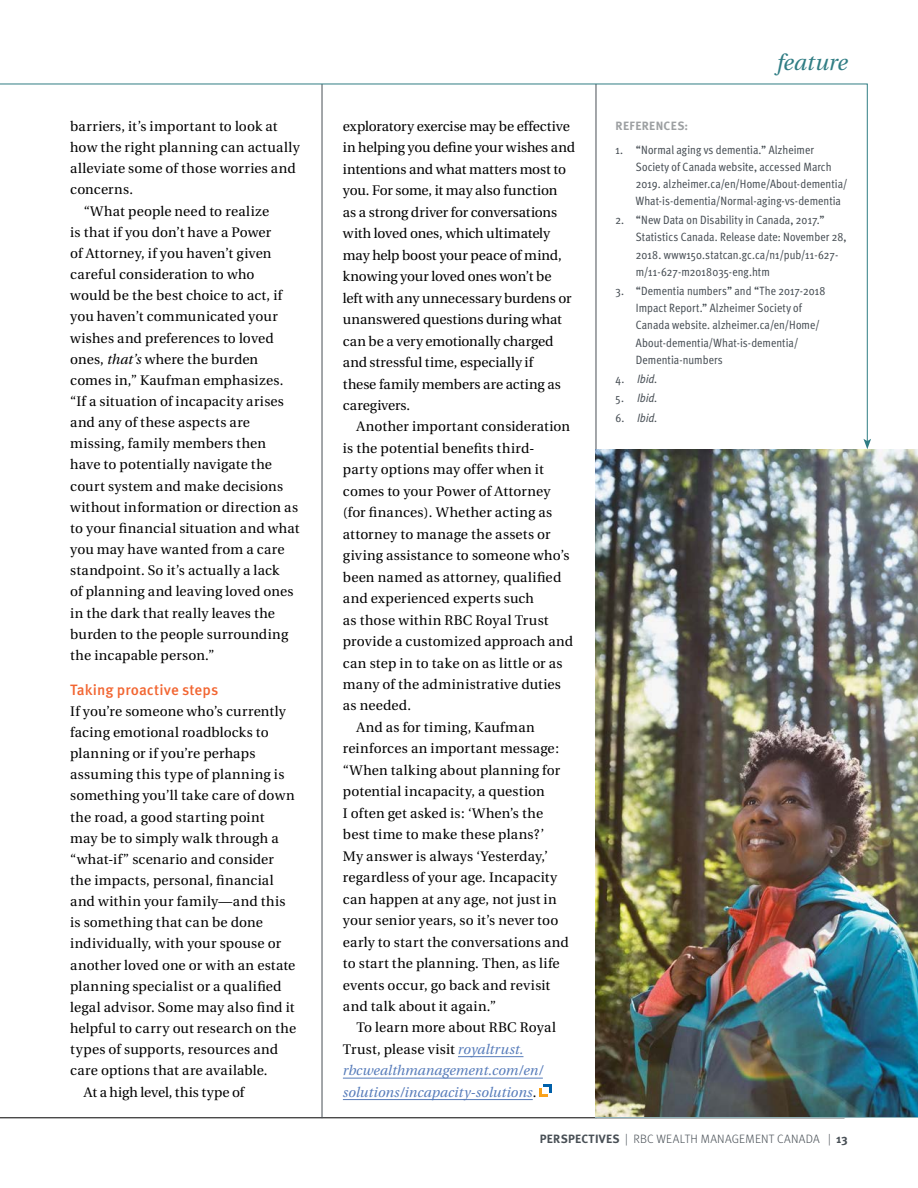
<style>
.page{position:relative;width:918px;height:1188px;background:#fff}
.page>*{position:absolute;margin:0;border:0;box-sizing:border-box;transform-origin:0 0}
.t1{font:italic 22.5px "Utopia";letter-spacing:-.005em;color:#307d84}
.t2{font:500 15px "Meta OT";color:#f26531}
.t3{font:13.8px "Utopia";letter-spacing:.01em;color:#000}
.t4{font:13.8px/21.5px "Utopia";letter-spacing:-.01em;color:#000}
.t5{font:13.8px "Utopia";letter-spacing:.035em;color:#000}
.t6{font:italic 13.8px "Utopia";letter-spacing:.005em;color:#577cba}
.t7{font:13.8px "Utopia";letter-spacing:.03em;color:#000}
.t8{font:300 12.15px "Meta OT";letter-spacing:.025em;color:#484f55}
.t9{font:12px/17.1px "Meta Cond";letter-spacing:.005em;color:#484f55}
.t10{font:italic 12px "Meta Cond";color:#484f55}
.t11{font:700 12px "Meta OT";letter-spacing:.035em;color:#9da0a2}
.s1{font-style:italic}
.s2{font-style:italic;color:#577cba}
.s3{font-style:normal;color:#000}
.s4{font-style:normal}
.s5{font-weight:700;font-size:12px}
.s6{font-size:12px}
</style>
<div class="page">
<hr style="left:0;top:1117px;width:845px;height:1px;background:#000">
<hr style="left:322px;top:84px;width:1px;height:1034px;background:#484f55">
<hr style="left:596px;top:84px;width:1px;height:1034px;background:#484f55">
<img style="left:596px;top:449px;width:322px;height:668px">
<svg style="left:0;top:83px;width:868px;height:359px"></svg>
<svg style="left:863px;top:439px;width:8px;height:10px"></svg>
<hr style="left:458px;top:1056px;width:66px;height:1px;background:#577cba">
<hr style="left:343px;top:1078px;width:200px;height:1px;background:#577cba">
<hr style="left:343px;top:1099px;width:190px;height:1px;background:#577cba">
<div style="left:543px;top:1085px;width:9px;height:8px;background:#0060a9"></div>
<div style="left:540px;top:1089px;width:8px;height:8px;background:#faa21b"></div>
<div style="left:542px;top:1087px;width:7px;height:7px;background:#fff"></div>
<p class="t3" style="left:70px;top:119px;width:209px">barriers, it’s important to look at</p>
<p class="t3" style="left:70px;top:140px;width:231px">how the right planning can actually</p>
<p class="t3" style="left:70px;top:161px;width:227px">alleviate some of those worries and</p>
<p class="t3" style="left:70px;top:182px;width:64px">concerns.</p>
<p class="t3" style="left:84px;top:203px;width:187px">“What people need to realize</p>
<p class="t3" style="left:70px;top:224px;width:203px">is that if you don’t have a Power</p>
<p class="t3" style="left:70px;top:246px;width:203px">of Attorney, if you haven’t given</p>
<p class="t3" style="left:70px;top:267px;width:186px">careful consideration to who</p>
<p class="t3" style="left:70px;top:288px;width:214px">would be the best choice to act, if</p>
<p class="t3" style="left:70px;top:309px;width:209px">you haven’t communicated your</p>
<p class="t3" style="left:70px;top:330px;width:205px">wishes and preferences to loved</p>
<p class="t3" style="left:70px;top:351px;width:189px">ones, <span class="s1">that’s</span> where the burden</p>
<p class="t3" style="left:70px;top:373px;width:215px">comes in,” Kaufman emphasizes.</p>
<p class="t3" style="left:70px;top:394px;width:215px">“If a situation of incapacity arises</p>
<p class="t3" style="left:70px;top:415px;width:181px">and any of these aspects are</p>
<p class="t3" style="left:70px;top:436px;width:197px">missing, family members then</p>
<p class="t3" style="left:70px;top:457px;width:203px">have to potentially navigate the</p>
<p class="t3" style="left:70px;top:478px;width:214px">court system and make decisions</p>
<p class="t3" style="left:70px;top:500px;width:229px">without information or direction as</p>
<p class="t3" style="left:70px;top:521px;width:231px">to your financial situation and what</p>
<p class="t3" style="left:70px;top:542px;width:216px">you may have wanted from a care</p>
<p class="t3" style="left:70px;top:563px;width:211px">standpoint. So it’s actually a lack</p>
<p class="t3" style="left:70px;top:584px;width:225px">of planning and leaving loved ones</p>
<p class="t3" style="left:70px;top:605px;width:206px">in the dark that really leaves the</p>
<p class="t3" style="left:70px;top:626px;width:220px">burden to the people surrounding</p>
<p class="t3" style="left:70px;top:648px;width:146px">the incapable person.”</p>
<p class="t2" style="left:70px;top:680px;width:150px">Taking proactive steps</p>
<p class="t3" style="left:70px;top:703px;width:217px">If you’re someone who’s currently</p>
<p class="t3" style="left:70px;top:725px;width:200px">facing emotional roadblocks to</p>
<p class="t3" style="left:70px;top:746px;width:187px">planning or if you’re perhaps</p>
<p class="t5" style="left:70px;top:767px;width:216px">assuming this type of planning is</p>
<p class="t3" style="left:70px;top:788px;width:226px">something you’ll take care of down</p>
<p class="t3" style="left:70px;top:809px;width:196px">the road, a good starting point</p>
<p class="t3" style="left:70px;top:830px;width:210px">may be to simply walk through a</p>
<p class="t3" style="left:70px;top:852px;width:205px">“what-if” scenario and consider</p>
<p class="t3" style="left:70px;top:873px;width:205px">the impacts, personal, financial</p>
<p class="t5" style="left:70px;top:894px;width:217px">and within your family—and this</p>
<p class="t3" style="left:70px;top:915px;width:194px">is something that can be done</p>
<p class="t3" style="left:70px;top:936px;width:212px">individually, with your spouse or</p>
<p class="t3" style="left:70px;top:957px;width:227px">another loved one or with an estate</p>
<p class="t3" style="left:70px;top:979px;width:213px">planning specialist or a qualified</p>
<p class="t3" style="left:70px;top:1000px;width:226px">legal advisor. Some may also find it</p>
<p class="t3" style="left:70px;top:1021px;width:228px">helpful to carry out research on the</p>
<p class="t3" style="left:70px;top:1042px;width:209px">types of supports, resources and</p>
<p class="t3" style="left:70px;top:1063px;width:199px">care options that are available.</p>
<p class="t3" style="left:84px;top:1084px;width:162px">At a high level, this type of</p>
<p class="t4" style="left:343px;top:116px;width:234px">exploratory exercise may be effective in helping you define your wishes and intentions and what matters most to you. For some, it may also function<br>as a strong driver for conversations with loved ones, which ultimately may help boost your peace of mind, knowing your loved ones won’t be<br>left with any unnecessary burdens or unanswered questions during what can be a very emotionally charged and stressful time, especially if<br>these family members are acting as caregivers.</p>
<p class="t3" style="left:356px;top:419px;width:215px">Another important consideration</p>
<p class="t3" style="left:343px;top:441px;width:193px">is the potential benefits third-</p>
<p class="t3" style="left:343px;top:462px;width:202px">party options may offer when it</p>
<p class="t3" style="left:343px;top:484px;width:209px">comes to your Power of Attorney</p>
<p class="t3" style="left:343px;top:505px;width:211px">(for finances). Whether acting as</p>
<p class="t3" style="left:343px;top:526px;width:209px">attorney to manage the assets or</p>
<p class="t3" style="left:343px;top:548px;width:228px">giving assistance to someone who’s</p>
<p class="t3" style="left:343px;top:569px;width:220px">been named as attorney, qualified</p>
<p class="t3" style="left:343px;top:591px;width:193px">and experienced experts such</p>
<p class="t3" style="left:343px;top:612px;width:207px">as those within RBC Royal Trust</p>
<p class="t3" style="left:343px;top:634px;width:232px">provide a customized approach and</p>
<p class="t3" style="left:343px;top:655px;width:221px">can step in to take on as little or as</p>
<p class="t3" style="left:343px;top:677px;width:220px">many of the administrative duties</p>
<p class="t3" style="left:343px;top:698px;width:70px">as needed.</p>
<p class="t5" style="left:356px;top:720px;width:180px">And as for timing, Kaufman</p>
<p class="t3" style="left:343px;top:741px;width:218px">reinforces an important message:</p>
<p class="t3" style="left:343px;top:763px;width:219px">“When talking about planning for</p>
<p class="t3" style="left:343px;top:784px;width:203px">potential incapacity, a question</p>
<p class="t3" style="left:343px;top:806px;width:202px">I often get asked is: ‘When’s the</p>
<p class="t3" style="left:343px;top:827px;width:203px">best time to make these plans?’</p>
<p class="t3" style="left:343px;top:848px;width:207px">My answer is always ‘Yesterday,’</p>
<p class="t3" style="left:343px;top:870px;width:216px">regardless of your age. Incapacity</p>
<p class="t3" style="left:343px;top:891px;width:215px">can happen at any age, not just in</p>
<p class="t3" style="left:343px;top:913px;width:217px">your senior years, so it’s never too</p>
<p class="t3" style="left:343px;top:934px;width:227px">early to start the conversations and</p>
<p class="t7" style="left:343px;top:956px;width:218px">to start the planning. Then, as life</p>
<p class="t3" style="left:343px;top:977px;width:209px">events occur, go back and revisit</p>
<p class="t3" style="left:343px;top:999px;width:155px">and talk about it again.”</p>
<p class="t3" style="left:356px;top:1020px;width:201px">To learn more about RBC Royal</p>
<p class="t3" style="left:343px;top:1042px;width:182px">Trust, please visit <span class="s2">royaltrust.</span></p>
<p class="t6" style="left:343px;top:1063px;width:201px">rbcwealthmanagement.com/en/</p>
<p class="t6" style="left:343px;top:1085px;width:195px">solutions/incapacity-solutions<span class="s3">.</span></p>
<h1 class="t1" style="left:777px;top:50px;width:73px">feature</h1>
<p class="t11" style="left:616px;top:118px;width:74px">REFERENCES:</p>
<p class="t9" style="left:636px;top:141px;width:213px;text-indent:-20px">1. “Normal aging vs dementia.” Alzheimer Society of Canada website, accessed March 2019. alzheimer.ca/en/Home/About-dementia/ What-is-dementia/Normal-aging-vs-dementia</p>
<p class="t9" style="left:636px;top:212px;width:212px;text-indent:-20px">2. “New Data on Disability in Canada, 2017.” Statistics Canada. Release date: November 28, 2018. www150.statcan.gc.ca/n1/pub/11-627- m/11-627-m2018035-eng.htm</p>
<p class="t9" style="left:636px;top:282px;width:191px;text-indent:-20px">3. “Dementia numbers” and “The 2017-2018<br>Impact Report.” Alzheimer Society of Canada website. alzheimer.ca/en/Home/ About-dementia/What-is-dementia/ Dementia-numbers</p>
<p class="t10" style="left:616px;top:372px;width:43px"><span class="s4">4.</span> Ibid.</p>
<p class="t10" style="left:616px;top:391px;width:43px"><span class="s4">5.</span> Ibid.</p>
<p class="t10" style="left:616px;top:411px;width:43px"><span class="s4">6.</span> Ibid.</p>
<p class="t8" style="left:540px;top:1132px;width:309px"><span class="s5">PERSPECTIVES</span> | RBC WEALTH MANAGEMENT CANADA <span class="s6">|</span> <span class="s5">13</span></p>
</div>
